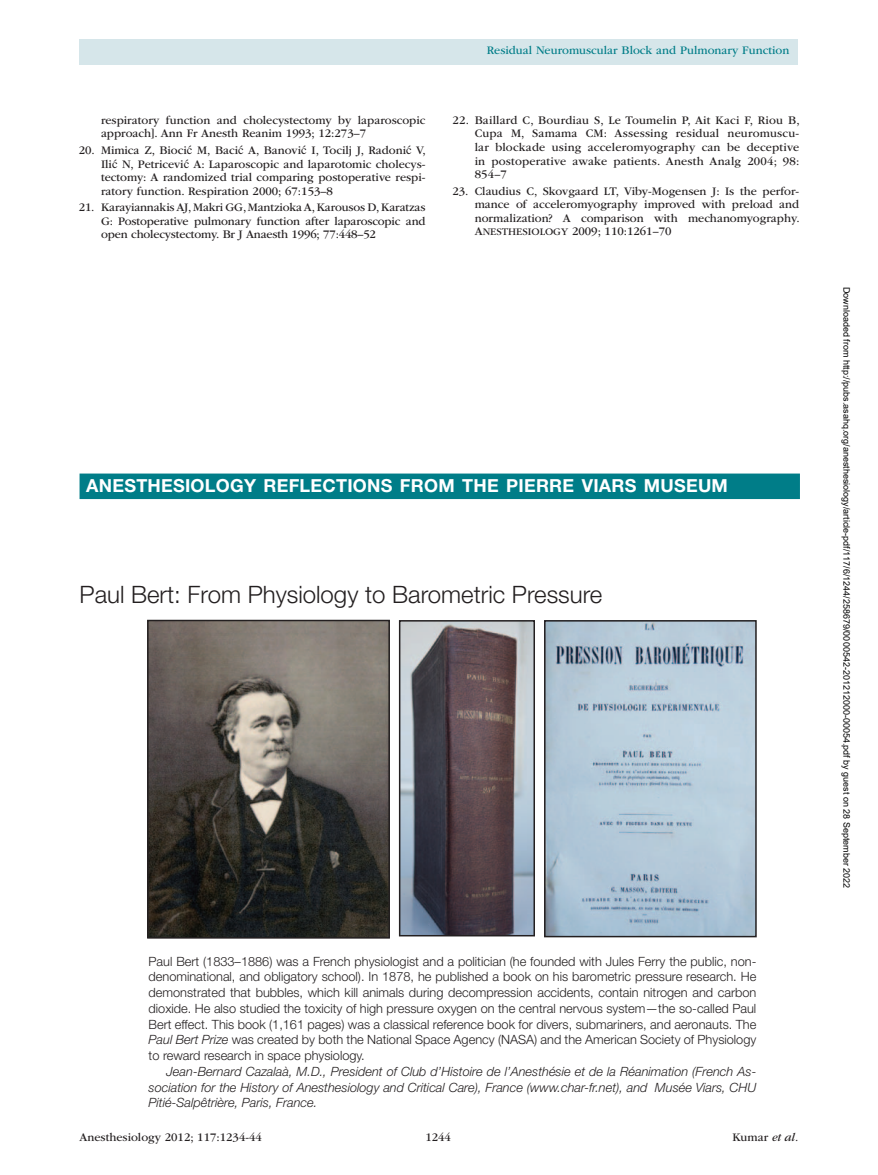
<style>
.page{position:relative;width:878px;height:1175px;background:#fff}
.page>*{position:absolute;margin:0;border:0;box-sizing:border-box;transform-origin:0 0}
.Article_Title{font:300 24px "Helvetica Neue";color:#231f20}
.Article_Type_Head{font:700 18px "Helvetica Neue";letter-spacing:.015em;color:#fff}
.Figure_Legend{font:300 12.75px/15.8px "Helvetica Neue";color:#231f20;text-align:justify}
.Figure_Legend-2{font:italic 300 12.75px/15.8px "Helvetica Neue";color:#231f20;text-align:justify}
.References{font:12px/13.5px "ITC Garamond Std";color:#231f20;text-align:justify}
.t1{font:12px "ITC Garamond Std";color:#007d88}
.t2{font:9px "Arial";color:#000}
.s1{font-family:"Gandhari Unicode"}
.s2{font-size:10.5px}
.s3{font-style:italic}
</style>
<div class="page">
<div style="left:79px;top:39px;width:718px;height:25px;background:#d6e6ea"></div>
<div style="left:80px;top:473px;width:720px;height:26px;background:#007d88"></div>
<img style="left:150px;top:623px;width:237px;height:312px">
<div style="left:147px;top:620px;width:243px;height:318px;border:2px solid #231f20"></div>
<img style="left:402px;top:623px;width:130px;height:310px">
<div style="left:399px;top:620px;width:136px;height:316px;border:2px solid #231f20"></div>
<img style="left:547px;top:623px;width:206px;height:311px">
<div style="left:544px;top:620px;width:212px;height:317px;border:2px solid #231f20"></div>
<p class="References" style="left:101px;top:114px;width:326px">respiratory function and cholecystectomy by laparoscopic approach]. Ann Fr Anesth Reanim 1993; 12:273–7</p>
<p class="References" style="left:101px;top:144px;width:326px;text-indent:-22px">20. Mimica Z, Bioci<span class="s1">ć</span> M, Baci<span class="s1">ć</span> A, Banovi<span class="s1">ć</span> I, Tocilj J, Radoni<span class="s1">ć</span> V, Ili<span class="s1">ć</span> N, Petricevi<span class="s1">ć</span> A: Laparoscopic and laparotomic cholecys&shy;tectomy: A randomized trial comparing postoperative respi&shy;ratory function. Respiration 2000; 67:153–8</p>
<p class="References" style="left:101px;top:201px;width:326px;text-indent:-22px">21. Karayiannakis AJ, Makri GG, Mantzioka A, Karousos D, Karatzas G: Postoperative pulmonary function after laparoscopic and open cholecystectomy. Br J Anaesth 1996; 77:448–52</p>
<p class="t1" style="left:487px;top:44px;width:304px">Residual Neuromuscular Block and Pulmonary Function</p>
<p class="References" style="left:474px;top:114px;width:326px;text-indent:-22px">22. Baillard C, Bourdiau S, Le Toumelin P, Ait Kaci F, Riou B, Cupa M, Samama CM: Assessing residual neuromuscu&shy;lar blockade using acceleromyography can be deceptive in postoperative awake patients. Anesth Analg 2004; 98:<br>854–7</p>
<p class="References" style="left:474px;top:184px;width:326px;text-indent:-22px">23. Claudius C, Skovgaard LT, Viby-Mogensen J: Is the perfor&shy;mance of acceleromyography improved with preload and normalization? A comparison with mechanomyography.<br>A<span class="s2">NESTHESIOLOGY</span> 2009; 110:1261–70</p>
<p class="Article_Type_Head" style="left:86px;top:474px;width:643px">ANESTHESIOLOGY REFLECTIONS FROM THE PIERRE VIARS MUSEUM</p>
<p class="Article_Title" style="left:80px;top:579px;width:524px">Paul Bert: From Physiology to Barometric Pressure</p>
<p class="Figure_Legend" style="left:148px;top:953px;width:609px">Paul Bert (1833–1886) was a French physiologist and a politician (he founded with Jules Ferry the public, non&shy;denominational, and obligatory school). In 1878, he published a book on his barometric pressure research. He demonstrated that bubbles, which kill animals during decompression accidents, contain nitrogen and carbon dioxide. He also studied the toxicity of high pressure oxygen on the central nervous system—the so-called Paul Bert effect. This book (1,161 pages) was a classical reference book for divers, submariners, and aeronauts. The <span class="s3">Paul Bert Prize</span> was created by both the National Space Agency (NASA) and the American Society of Physiology to reward research in space physiology.</p>
<p class="Figure_Legend-2" style="left:148px;top:1063px;width:609px;text-indent:18px">Jean-Bernard Cazalaà, M.D., President of Club d’Histoire de l’Anesthésie et de la Réanimation (French As&shy;sociation for the History of Anesthesiology and Critical Care), France (www.char-fr.net), and Musée Viars, CHU Pitié-Salpêtrière, Paris, France.</p>
<p class="References" style="left:80px;top:1130px;width:184px">Anesthesiology 2012; 117:1234-44</p>
<p class="References" style="left:425px;top:1130px;width:27px">1244</p>
<p class="References" style="left:732px;top:1130px;width:67px">Kumar <span class="s3">et al.</span></p>
<p class="t2" style="left:850px;top:287px;width:603px;rotate:90deg">Downloaded from http://pubs.asahq.org/anesthesiology/article-pdf/117/6/1244/258679/0000542-201212000-00054.pdf by guest on 28 September 2022</p>
</div>
